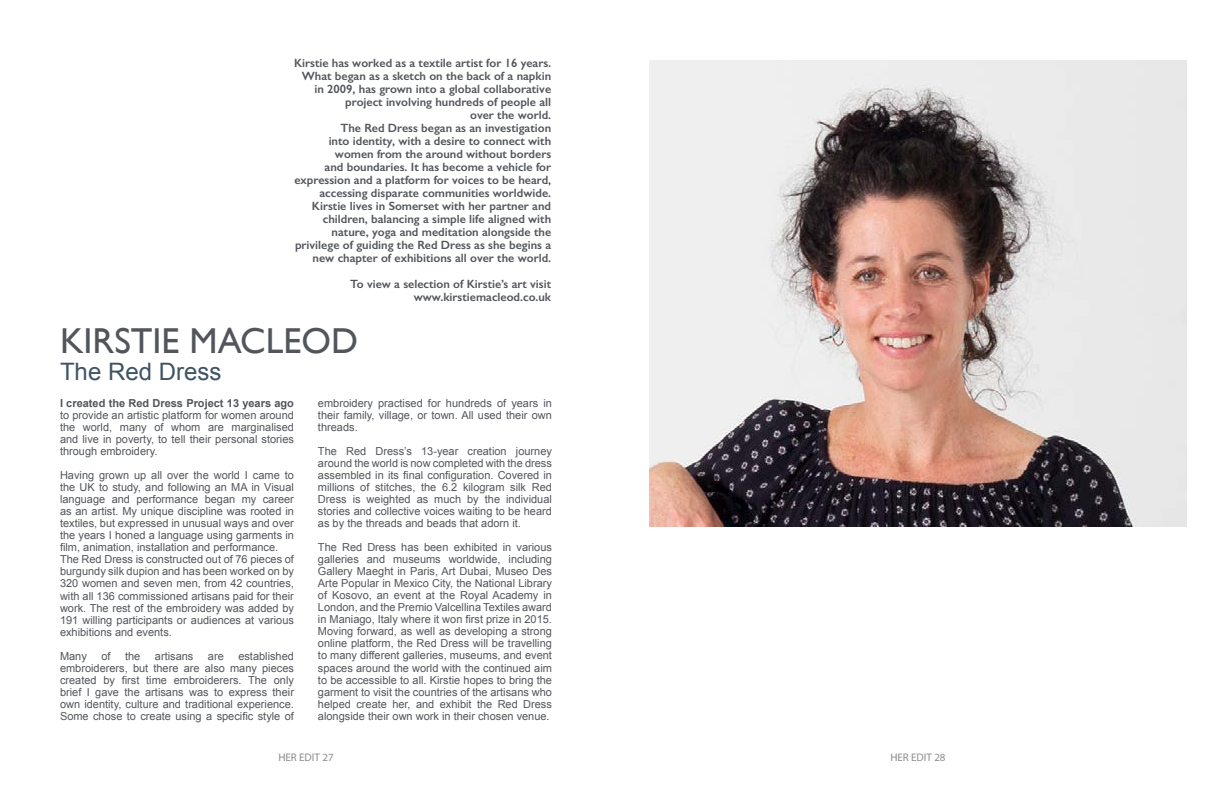
<style>
.page{position:relative;width:1224px;height:792px;background:#fff}
.page>*{position:absolute;margin:0;border:0;box-sizing:border-box;transform-origin:0 0}
.t1{font:36px "Gill Sans";color:#52555b}
.t2{font:24px "Arial";color:#3f5364}
.t3{font:600 12px/13px "Gill Sans";color:#52555b;text-align:right}
.t4{font:11px/12px "Arial";color:#52555b;text-align:justify}
.t5{font:700 11px "Arial";color:#52555b}
.t6{font:11px "Myriad Pro";color:#8a8c8e}
</style>
<div class="page">
<img style="left:649px;top:60px;width:538px;height:466px">
<p class="t3" style="left:294px;top:56px;width:259px">Kirstie has worked as a textile artist for 16 years.<br>What began as a sketch on the back of a napkin in 2009, has grown into a global collaborative project involving hundreds of people all<br>over the world.<br>The Red Dress began as an investigation<br>into identity, with a desire to connect with women from the around without borders<br>and boundaries. It has become a vehicle for expression and a platform for voices to be heard, accessing disparate communities worldwide.<br>Kirstie lives in Somerset with her partner and children, balancing a simple life aligned with nature, yoga and meditation alongside the privilege of guiding the Red Dress as she begins a new chapter of exhibitions all over the world.</p>
<p class="t3" style="left:350px;top:277px;width:203px">To view a selection of Kirstie’s art visit www.kirstiemacleod.co.uk</p>
<h1 class="t1" style="left:60px;top:320px;width:300px">KIRSTIE MACLEOD</h1>
<h2 class="t2" style="left:60px;top:356px;width:163px">The Red Dress</h2>
<p class="t5" style="left:60px;top:396px;width:235px">I created the Red Dress Project 13 years ago</p>
<p class="t4" style="left:60px;top:410px;width:236px">to provide an artistic platform for women around the world, many of whom are marginalised and live in poverty, to tell their personal stories through embroidery.</p>
<p class="t4" style="left:60px;top:470px;width:235px;text-align:left">Having grown up all over the world I came to the UK to study, and following an MA in Visual language and performance began my career as an artist. My unique discipline was rooted in textiles, but expressed in unusual ways and over the years I honed a language using garments in film, animation, installation and performance.<br>The Red Dress is constructed out of 76 pieces of burgundy silk dupion and has been worked on by 320 women and seven men, from 42 countries, with all 136 commissioned artisans paid for their work. The rest of the embroidery was added by 191 willing participants or audiences at various exhibitions and events.</p>
<p class="t4" style="left:60px;top:650px;width:28px">Many</p>
<p class="t4" style="left:101px;top:650px;width:11px">of</p>
<p class="t4" style="left:125px;top:650px;width:17px">the</p>
<p class="t4" style="left:155px;top:650px;width:40px">artisans</p>
<p class="t4" style="left:208px;top:650px;width:17px">are</p>
<p class="t4" style="left:318px;top:398px;width:235px">embroidery practised for hundreds of years in their family, village, or town. All used their own threads.</p>
<p class="t4" style="left:318px;top:446px;width:235px">The Red Dress’s 13-year creation journey around the world is now completed with the dress assembled in its final configuration. Covered in millions of stitches, the 6.2 kilogram silk Red Dress is weighted as much by the individual stories and collective voices waiting to be heard as by the threads and beads that adorn it.</p>
<p class="t4" style="left:318px;top:542px;width:235px">The Red Dress has been exhibited in various galleries and museums worldwide, including Gallery Maeght in Paris, Art Dubai, Museo Des Arte Popular in Mexico City, the National Library of Kosovo, an event at the Royal Academy in London, and the Premio Valcellina Textiles award in Maniago, Italy where it won first prize in 2015.<br>Moving forward, as well as developing a strong online platform, the Red Dress will be travelling to many different galleries, museums, and event spaces around the world with the continued aim to be accessible to all. Kirstie hopes to bring the garment to visit the countries of the artisans who helped create her, and exhibit the Red Dress alongside their own work in their chosen venue.</p>
<p class="t4" style="left:60px;top:650px;width:235px;text-indent:178px">established embroiderers, but there are also many pieces created by first time embroiderers. The only brief I gave the artisans was to express their own identity, culture and traditional experience.<br>Some chose to create using a specific style of</p>
<p class="t6" style="left:278px;top:751px;width:57px">HER EDIT 27</p>
<p class="t6" style="left:890px;top:751px;width:57px">HER EDIT 28</p>
</div>
